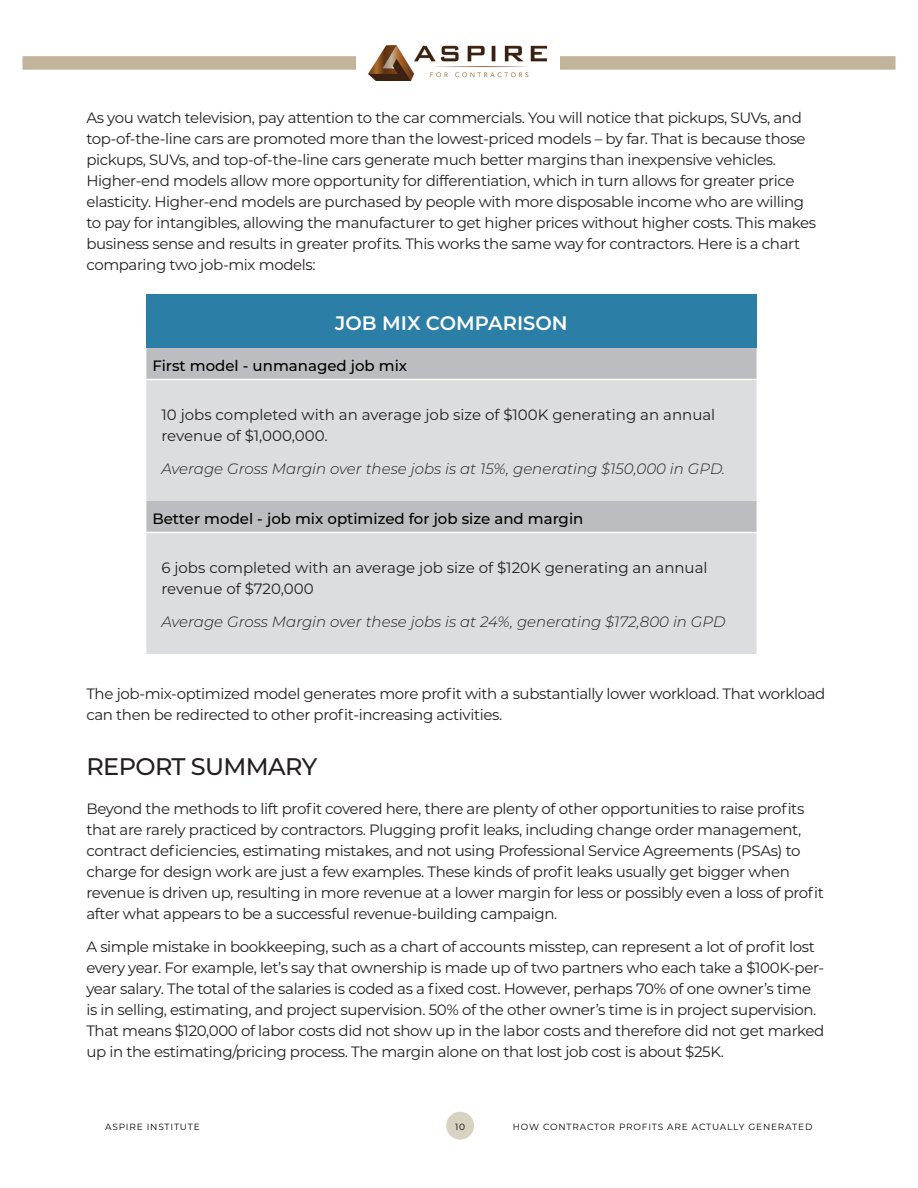
<style>
.page{position:relative;width:918px;height:1188px;background:#fff}
.page>*{position:absolute;margin:0;border:0;box-sizing:border-box;transform-origin:0 0}
.t1{font:500 24px "Montserrat";letter-spacing:-.025em;color:#231f20}
.t2{font:600 19.5px "Montserrat";color:#fff}
.Body_Text{font:15px/21px "Montserrat";letter-spacing:-.025em;color:#231f20}
.Body_Text-2{font:15px/21px "Montserrat";color:#231f20}
.t3{font:italic 300 15px "Montserrat";color:#231f20}
.t4{font:500 15px "Montserrat";color:#000}
.t5{font:9px "Montserrat";letter-spacing:.09em;color:#000}
</style>
<div class="page">
<div style="left:22px;top:56px;width:874px;height:14px;background:#c1b49b"></div>
<div style="left:356px;top:22px;width:203px;height:73px;background:#fff"></div>
<img style="left:369px;top:45px;width:178px;height:36px">
<div style="left:446px;top:1112px;width:28px;height:28px;background:#d9d2c3;border-radius:50%"></div>
<div style="left:146px;top:294px;width:611px;height:54px;background:#2b7ea6"></div>
<div style="left:146px;top:348px;width:611px;height:31px;background:#bcbdc0"></div>
<svg style="left:146px;top:380px;width:611px;height:274px;background:#d8d9db"></svg>
<hr style="left:146px;top:532px;width:611px;height:1px;background:#fff">
<p class="Body_Text" style="left:86px;top:106px;width:731px">As you watch television, pay attention to the car commercials. You will notice that pickups, SUVs, and top-of-the-line cars are promoted more than the lowest-priced models – by far. That is because those pickups, SUVs, and top-of-the-line cars generate much better margins than inexpensive vehicles.<br>Higher-end models allow more opportunity for differentiation, which in turn allows for greater price elasticity. Higher-end models are purchased by people with more disposable income who are willing to pay for intangibles, allowing the manufacturer to get higher prices without higher costs. This makes business sense and results in greater profits. This works the same way for contractors. Here is a chart comparing two job-mix models:</p>
<p class="t2" style="left:335px;top:310px;width:234px">JOB MIX COMPARISON</p>
<p class="t4" style="left:152px;top:355px;width:256px">First model - unmanaged job mix</p>
<p class="Body_Text-2" style="left:161px;top:404px;width:555px">10 jobs completed with an average job size of $100K generating an annual revenue of $1,000,000.</p>
<p class="t3" style="left:161px;top:459px;width:565px">Average Gross Margin over these jobs is at 15%, generating $150,000 in GPD.</p>
<p class="t4" style="left:152px;top:508px;width:433px">Better model - job mix optimized for job size and margin</p>
<p class="Body_Text-2" style="left:161px;top:557px;width:548px">6 jobs completed with an average job size of $120K generating an annual revenue of $720,000</p>
<p class="t3" style="left:161px;top:612px;width:566px">Average Gross Margin over these jobs is at 24%, generating $172,800 in GPD</p>
<p class="Body_Text" style="left:86px;top:682px;width:741px">The job-mix-optimized model generates more profit with a substantially lower workload. That workload can then be redirected to other profit-increasing activities.</p>
<p class="t1" style="left:86px;top:750px;width:232px">REPORT SUMMARY</p>
<p class="Body_Text" style="left:86px;top:798px;width:739px">Beyond the methods to lift profit covered here, there are plenty of other opportunities to raise profits that are rarely practiced by contractors. Plugging profit leaks, including change order management, contract deficiencies, estimating mistakes, and not using Professional Service Agreements (PSAs) to charge for design work are just a few examples. These kinds of profit leaks usually get bigger when revenue is driven up, resulting in more revenue at a lower margin for less or possibly even a loss of profit after what appears to be a successful revenue-building campaign.</p>
<p class="Body_Text" style="left:86px;top:936px;width:739px">A simple mistake in bookkeeping, such as a chart of accounts misstep, can represent a lot of profit lost every year. For example, let’s say that ownership is made up of two partners who each take a $100K-per&shy;year salary. The total of the salaries is coded as a fixed cost. However, perhaps 70% of one owner’s time is in selling, estimating, and project supervision. 50% of the other owner’s time is in project supervision.<br>That means $120,000 of labor costs did not show up in the labor costs and therefore did not get marked up in the estimating/pricing process. The margin alone on that lost job cost is about $25K.</p>
<p class="t5" style="left:105px;top:1121px;width:96px">ASPIRE INSTITUTE</p>
<p class="t5" style="left:455px;top:1121px;width:12px">10</p>
<p class="t5" style="left:513px;top:1121px;width:301px">HOW CONTRACTOR PROFITS ARE ACTUALLY GENERATED</p>
</div>
